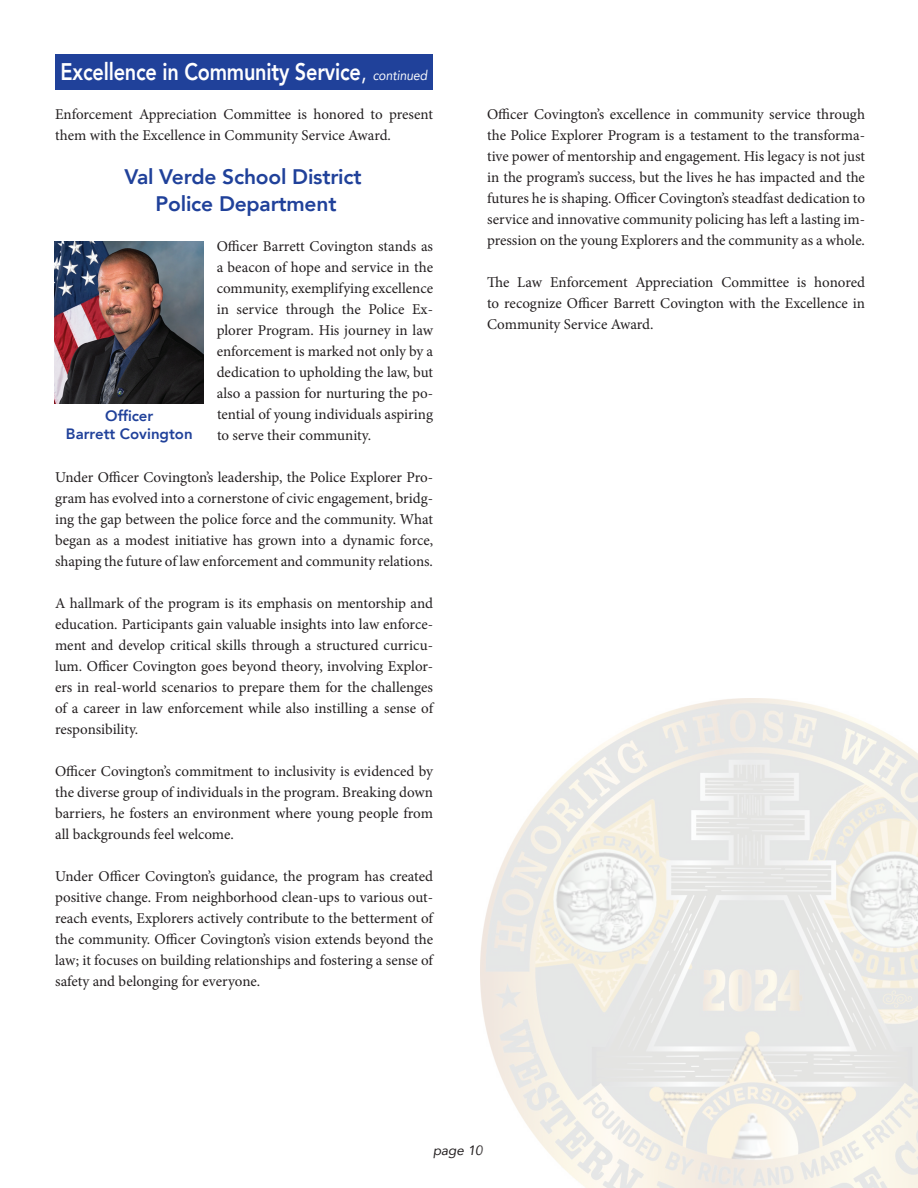
<style>
.page{position:relative;width:918px;height:1188px;background:#fff}
.page>*{position:absolute;margin:0;border:0;box-sizing:border-box;transform-origin:0 0}
.t1{font:800 24px "Avenir";letter-spacing:-.01em;color:#fff;scale:.83 1}
.t2{font:800 21px "Avenir";letter-spacing:-.01em;color:#20419a}
.t3{font:15px/21px "Minion Pro";color:#231f20;text-align:justify}
.t4{font:800 15px/18px "Avenir";color:#20419a;text-align:center}
.t5{font:italic 13.5px "Avenir";color:#231f20}
.s1{font-weight:400}
.s2{font-weight:400;font-style:italic;font-size:13.5px}
</style>
<div class="page">
<div style="left:55px;top:54px;width:378px;height:36px;background:#20419a"></div>
<img style="left:55px;top:241px;width:148px;height:162px">
<img style="left:480px;top:699px;width:438px;height:489px">
<p class="t1" style="left:61px;top:53px;width:443px">Excellence in Community Service<span class="s1">,</span> <span class="s2">continued</span></p>
<p class="t3" style="left:55px;top:104px;width:379px">Enforcement Appreciation Committee is honored to present them with the Excellence in Community Service Award.</p>
<p class="t3" style="left:487px;top:104px;width:380px">Officer Covington’s excellence in community service through the Police Explorer Program is a testament to the transforma&shy;tive power of mentorship and engagement. His legacy is not just in the program’s success, but the lives he has impacted and the futures he is shaping. Officer Covington’s steadfast dedication to service and innovative community policing has left a lasting im&shy;pression on the young Explorers and the community as a whole.</p>
<p class="t3" style="left:487px;top:272px;width:379px">The Law Enforcement Appreciation Committee is honored to recognize Officer Barrett Covington with the Excellence in Community Service Award.</p>
<p class="t2" style="left:124px;top:160px;width:239px">Val Verde School District</p>
<p class="t2" style="left:156px;top:187px;width:182px">Police Department</p>
<p class="t3" style="left:217px;top:236px;width:218px">Officer Barrett Covington stands as a beacon of hope and service in the community, exemplifying excellence in service through the Police Ex&shy;plorer Program. His journey in law enforcement is marked not only by a dedication to upholding the law, but also a passion for nurturing the po&shy;tential of young individuals aspiring to serve their community.</p>
<p class="t3" style="left:55px;top:467px;width:380px">Under Officer Covington’s leadership, the Police Explorer Pro&shy;gram has evolved into a cornerstone of civic engagement, bridg&shy;ing the gap between the police force and the community. What began as a modest initiative has grown into a dynamic force, shaping the future of law enforcement and community relations.</p>
<p class="t3" style="left:55px;top:593px;width:380px">A hallmark of the program is its emphasis on mentorship and education. Participants gain valuable insights into law enforce&shy;ment and develop critical skills through a structured curricu&shy;lum. Officer Covington goes beyond theory, involving Explor&shy;ers in real-world scenarios to prepare them for the challenges of a career in law enforcement while also instilling a sense of responsibility.</p>
<p class="t3" style="left:55px;top:761px;width:380px">Officer Covington’s commitment to inclusivity is evidenced by the diverse group of individuals in the program. Breaking down barriers, he fosters an environment where young people from all backgrounds feel welcome.</p>
<p class="t3" style="left:55px;top:866px;width:380px">Under Officer Covington’s guidance, the program has created positive change. From neighborhood clean-ups to various out&shy;reach events, Explorers actively contribute to the betterment of the community. Officer Covington’s vision extends beyond the law; it focuses on building relationships and fostering a sense of safety and belonging for everyone.</p>
<p class="t4" style="left:66px;top:407px;width:128px">Officer<br>Barrett Covington</p>
<p class="t5" style="left:433px;top:1142px;width:51px">page 10</p>
</div>
